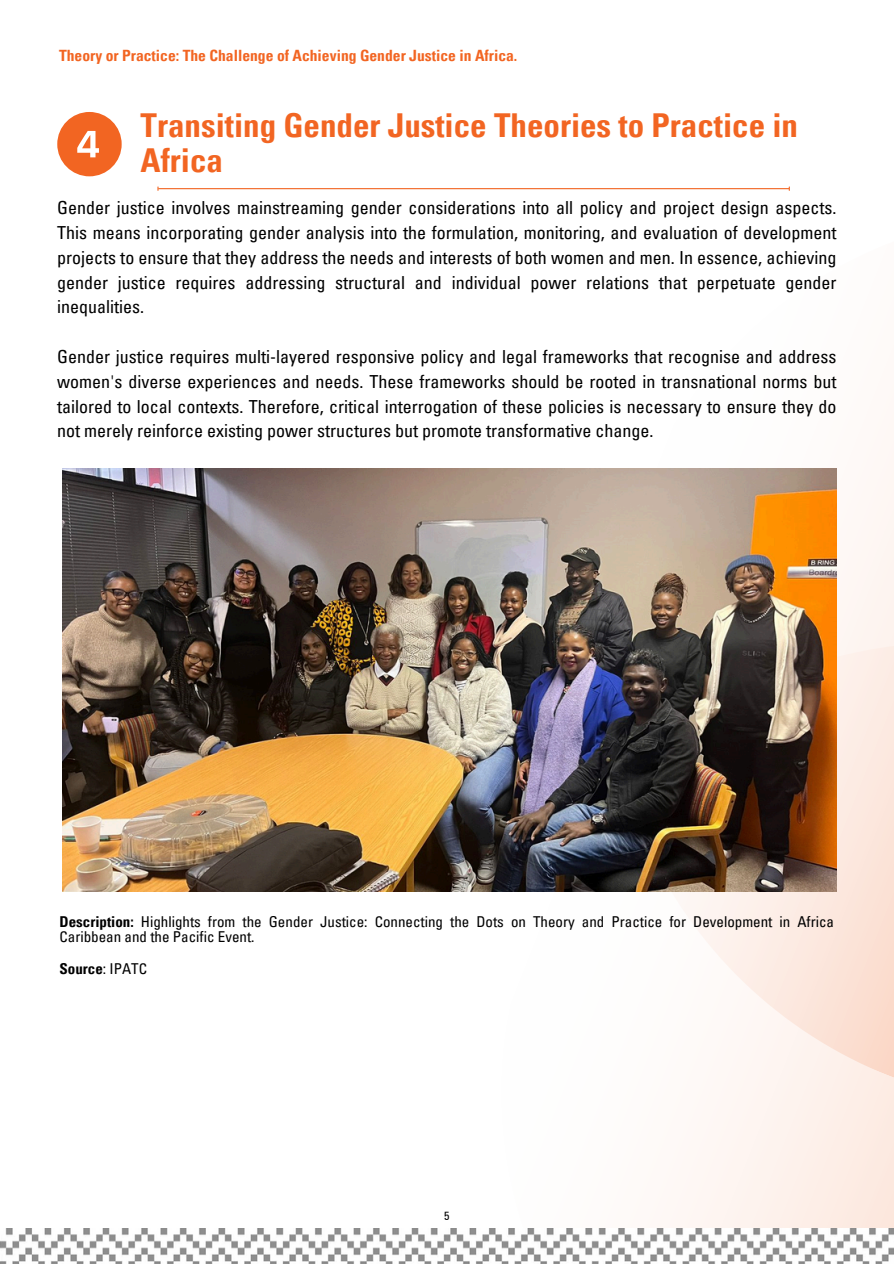
<style>
.page{position:relative;width:894px;height:1264px;background:#fff}
.page>*{position:absolute;margin:0;border:0;box-sizing:border-box;transform-origin:0 0}
.t1{font:700 condensed 33px/34.8px "Univers LT Pro";color:#f26522}
.t2{font:condensed 18px/24.8px "Univers LT Pro";color:#000;text-align:justify}
.t3{font:700 condensed 15.6px "Univers LT Pro";color:#f26522}
.t4{font:condensed 15px/15.8px "Univers LT Pro";color:#000}
.t5{font:700 condensed 15px "Univers LT Pro";color:#000}
.t6{font:condensed 12px "Univers LT Pro";color:#000}
.s1{font-weight:700}
.s2{font-weight:400}
</style>
<div class="page">
<svg style="left:473px;top:186px;width:420px;height:1042px"></svg>
<img style="left:0;top:1228px;width:893px;height:35px">
<hr style="left:158px;top:188px;width:630px;height:1px;background:#f26522">
<svg style="left:57px;top:112px;width:64px;height:64px"></svg>
<img style="left:62px;top:468px;width:774px;height:423px">
<p class="t3" style="left:59px;top:50px;width:460px">Theory or Practice: The Challenge of Achieving Gender Justice in Africa.</p>
<h3 class="t1" style="left:141px;top:113px;width:658px">Transiting Gender Justice Theories to Practice in<br>Africa</h3>
<p class="t2" style="left:57px;top:198px;width:780px">Gender justice involves mainstreaming gender considerations into all policy and project design aspects.<br>This means incorporating gender analysis into the formulation, monitoring, and evaluation of development projects to ensure that they address the needs and interests of both women and men. In essence, achieving gender justice requires addressing structural and individual power relations that perpetuate gender inequalities.</p>
<h1 class="t2" style="left:57px;top:346px;width:780px">Gender justice requires multi-layered responsive policy and legal frameworks that recognise and address women's diverse experiences and needs. These frameworks should be rooted in transnational norms but tailored to local contexts. Therefore, critical interrogation of these policies is necessary to ensure they do not merely reinforce existing power structures but promote transformative change.</h1>
<h2 class="t4" style="left:60px;top:915px;width:775px"><span class="s1">Description:</span> Highlights from the Gender Justice: Connecting the Dots on Theory and Practice for Development in Africa<br>Caribbean and the Pacific Event.</h2>
<h2 class="t5" style="left:60px;top:963px;width:89px">Source<span class="s2">: IPATC</span></h2>
<p class="t6" style="left:444px;top:1211px;width:7px">5</p>
</div>
